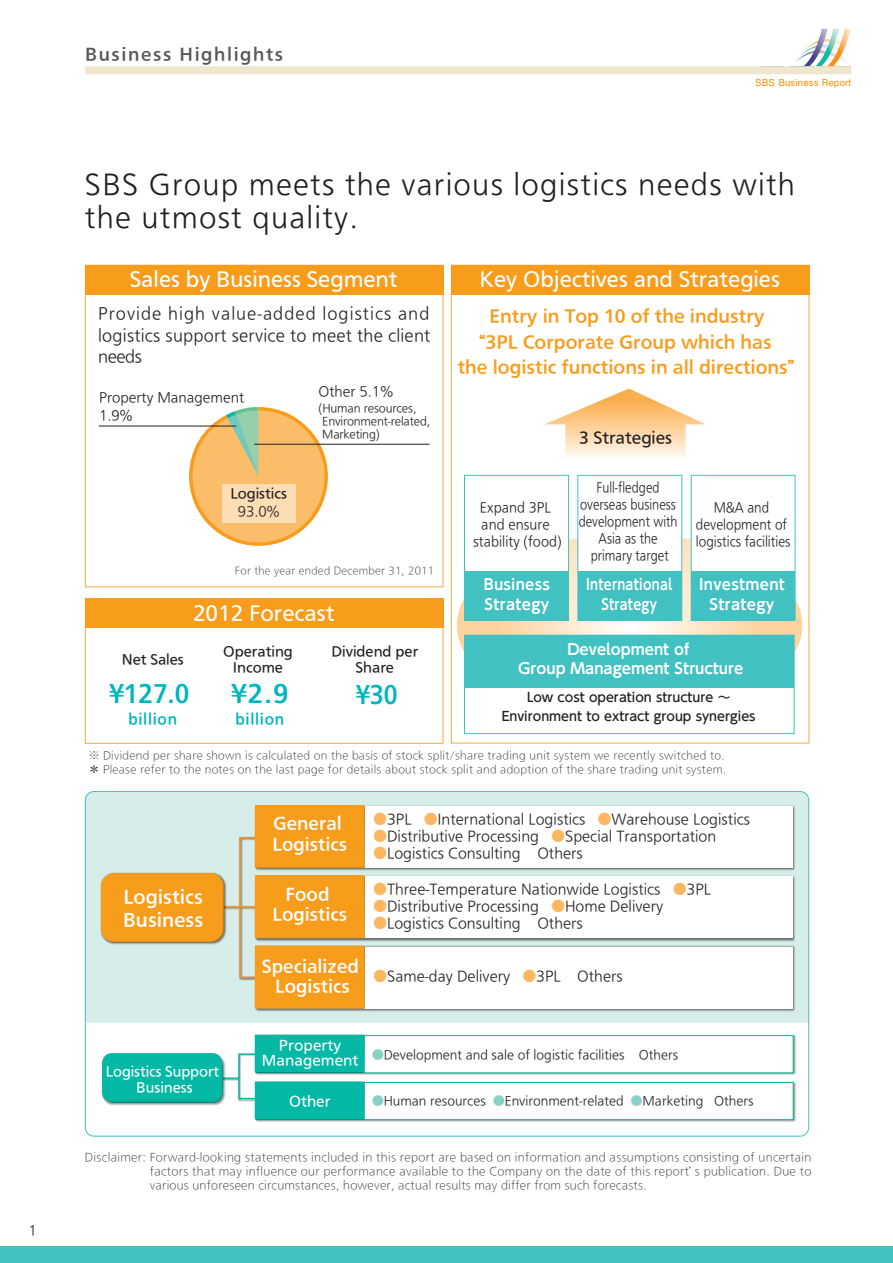
<style>
.page{position:relative;width:893px;height:1263px;background:#fff}
.page>*{position:absolute;margin:0;border:0;box-sizing:border-box;transform-origin:0 0}
.t1{font:100 26.55px/33px "Iwa UD Go Hon Pro";letter-spacing:.045em;color:#231f20}
.t2{font:700 23.4px "Iwa UD Go Dsp Pro";color:#00b6bc;scale:.95 1}
.t3{font:700 23.4px "Iwa UD Go Dsp Pro";color:#00b6bc}
.t4{font:700 23.4px "Iwa UD Go Dsp Pro";color:#00b6bc;scale:.9 1}
.t5{font:500 19.2px "Iwa UD Go Hon Pro";color:#fff}
.t6{font:700 16.95px/23.4px "Iwa UD Go Dsp Pro";color:#fff}
.t7{font:700 16.5px "Iwa UD Go Dsp Pro";color:#f89c1c}
.t8{font:700 15.9px/20.2px "Iwa UD Go Dsp Pro";color:#fff;text-align:center}
.t9{font:700 15.9px "Iwa UD Go Dsp Pro";letter-spacing:.1em;color:#57585a}
.t10{font:100 15.45px/21.3px "Iwa UD Go Hon Pro";letter-spacing:.015em;color:#231f20;text-align:justify}
.t11{font:700 14.85px/19.2px "UD Shin Go Pro De";color:#fff;text-align:center}
.t12{font:700 14.85px/19.2px "UD Shin Go Pro De";letter-spacing:.02em;color:#fff}
.t13{font:700 14.85px/19.2px "UD Shin Go Pro De";letter-spacing:.02em;color:#fff;text-align:center;scale:.86 1}
.t14{font:500 14.85px "Iwa UD Go Hon Pro";color:#231f20}
.t15{font:700 13.8px "Iwa UD Go Dsp Pro";letter-spacing:.05em;color:#00b6bc;scale:.95 1}
.t16{font:100 13.5px "Iwa UD Go Hon Pro";color:#231f20}
.t17{font:500 13.2px/15.9px "Iwa UD Go Hon Pro";letter-spacing:.01em;color:#fff;text-align:center}
.t18{font:100 12.75px/17px "Iwa UD Go Hon Pro";color:#231f20;text-align:center;scale:.85 1}
.t19{font:500 12.75px/19.2px "UD Shin Go Pro";color:#231f20;text-align:center}
.t20{font:500 12.75px/15.9px "Iwa UD Go Hon Pro";color:#231f20;text-align:center}
.t21{font:100 12.75px/17px "Iwa UD Go Hon Pro";color:#231f20;text-align:center;scale:.9 1}
.t22{font:100 12.75px/18.1px "Iwa UD Go Hon Pro";color:#231f20}
.t23{font:100 12.75px/17px "Iwa UD Go Hon Pro";color:#231f20;text-align:center;scale:.96 1}
.t24{font:500 12.75px/15.9px "Iwa UD Go Hon Pro";letter-spacing:-.005em;color:#fff;text-align:center}
.t25{font:100 11.7px "Iwa UD Go Hon Pro";color:#231f20}
.t26{font:300 10.65px/13.8px "Iwa UD Go Hon Pro";letter-spacing:.02em;color:#231f20;text-align:justify}
.t27{font:100 10.65px/12.8px "Iwa UD Go Hon Pro";letter-spacing:-.02em;color:#231f20}
.t28{font:300 10.05px/13.8px "Iwa UD Go Hon Pro";letter-spacing:.03em;color:#231f20}
.t29{font:300 9.6px "Iwa UD Go Hon Pro";letter-spacing:.03em;color:#231f20}
.t30{font:700 9.6px "Futo Go B101 Pro";letter-spacing:.01em;color:#f89c1c}
.s1{color:#fcb760}
.s2{color:#89d0c5}
</style>
<div class="page">
<div style="left:85px;top:791px;width:724px;height:232px;background:#d6ede9"></div>
<img style="left:254px;top:804px;width:542px;height:68px">
<div style="left:256px;top:806px;width:537px;height:62px;background:#fff"></div>
<div style="left:101px;top:873px;width:122px;height:68px;background:#f89c1c;border-radius:13px"></div>
<div style="left:102px;top:1053px;width:120px;height:47px;background:#03b8a4;border-radius:9px"></div>
<img style="left:254px;top:1034px;width:542px;height:41px">
<div style="left:256px;top:1036px;width:537px;height:37px;background:#fff"></div>
<div style="left:256px;top:1035px;width:537px;height:38px;border:1px solid #03b8a4"></div>
<img style="left:365px;top:875px;width:431px;height:67px">
<div style="left:256px;top:876px;width:537px;height:62px;background:#fff"></div>
<img style="left:254px;top:945px;width:542px;height:67px">
<div style="left:256px;top:946px;width:537px;height:62px;background:#fff"></div>
<svg style="left:105px;top:805px;width:260px;height:204px"></svg>
<div style="left:255px;top:946px;width:109px;height:61px;background:#f89c1c"></div>
<img style="left:255px;top:1081px;width:541px;height:41px">
<div style="left:256px;top:1082px;width:537px;height:37px;background:#fff"></div>
<div style="left:256px;top:1082px;width:537px;height:38px;border:1px solid #03b8a4"></div>
<svg style="left:105px;top:1035px;width:260px;height:85px"></svg>
<svg style="left:255px;top:1081px;width:109px;height:37px"></svg>
<div style="left:255px;top:1082px;width:108px;height:36px;background:#03b8a4"></div>
<svg style="left:85px;top:295px;width:358px;height:292px"></svg>
<div style="left:85px;top:265px;width:358px;height:30px;background:#f89c1c"></div>
<svg style="left:451px;top:295px;width:358px;height:448px"></svg>
<div style="left:451px;top:265px;width:358px;height:30px;background:#f89c1c"></div>
<svg style="left:85px;top:628px;width:358px;height:116px"></svg>
<div style="left:85px;top:598px;width:358px;height:30px;background:#f89c1c"></div>
<svg style="left:189px;top:407px;width:139px;height:139px"></svg>
<div style="left:464px;top:571px;width:104px;height:49px;background:#41c1c2"></div>
<div style="left:464px;top:635px;width:330px;height:99px;background:#fff"></div>
<div style="left:464px;top:635px;width:331px;height:99px;border:1px solid #41c1c2"></div>
<div style="left:464px;top:635px;width:330px;height:52px;background:#41c1c2"></div>
<div style="left:578px;top:571px;width:104px;height:49px;background:#41c1c2"></div>
<div style="left:691px;top:571px;width:104px;height:49px;background:#41c1c2"></div>
<div style="left:223px;top:484px;width:73px;height:39px;background:#fdddb4"></div>
<hr style="left:254px;top:444px;width:175px;height:1px;background:#231f20">
<hr style="left:99px;top:426px;width:137px;height:1px;background:#231f20">
<div style="left:0;top:1247px;width:893px;height:16px;background:#41c1c2"></div>
<svg style="left:85px;top:29px;width:766px;height:45px"></svg>
<p class="t22" style="left:28px;top:1221px;width:10px">1</p>
<h3 class="t9" style="left:85px;top:42px;width:200px">Business Highlights</h3>
<p class="t30" style="left:755px;top:75px;width:98px">SBS Business Report</p>
<h1 class="t1" style="left:85px;top:168px;width:712px">SBS Group meets the various logistics needs with the utmost quality.</h1>
<h3 class="t5" style="left:130px;top:265px;width:269px">Sales by Business Segment</h3>
<h3 class="t10" style="left:98px;top:304px;width:334px">Provide high value-added logistics and logistics support service to meet the client needs</h3>
<p class="t22" style="left:99px;top:389px;width:147px">Property Management<br>1.9％</p>
<p class="t20" style="left:230px;top:486px;width:58px">Logistics</p>
<p class="t22" style="left:238px;top:503px;width:43px">93.0％</p>
<p class="t22" style="left:318px;top:383px;width:76px">Other 5.1％</p>
<p class="t27" style="left:322px;top:403px;width:110px;text-indent:-4px">(Human resources,<br>Environment-related,<br>Marketing)</p>
<p class="t29" style="left:235px;top:564px;width:201px">For the year ended December 31, 2011</p>
<h3 class="t5" style="left:193px;top:598px;width:143px">2012 Forecast</h3>
<p class="t20" style="left:122px;top:652px;width:64px">Net Sales</p>
<h2 class="t2" style="left:109px;top:676px;width:86px">\127.0</h2>
<p class="t15" style="left:128px;top:708px;width:53px">billion</p>
<p class="t20" style="left:223px;top:643px;width:71px">Operating<br>Income</p>
<h2 class="t3" style="left:231px;top:676px;width:59px">\2.9</h2>
<p class="t15" style="left:236px;top:708px;width:53px">billion</p>
<p class="t20" style="left:331px;top:643px;width:88px">Dividend per<br>Share</p>
<h2 class="t4" style="left:356px;top:677px;width:47px">\30</h2>
<h3 class="t5" style="left:479px;top:265px;width:302px">Key Objectives and Strategies</h3>
<h3 class="t7" style="left:489px;top:304px;width:277px">Entry in Top 10 of the industry</h3>
<h3 class="t7" style="left:469px;top:329px;width:304px">“3PL Corporate Group which has</h3>
<h3 class="t7" style="left:458px;top:355px;width:348px">the logistic functions in all directions”</h3>
<h3 class="t14" style="left:579px;top:426px;width:94px">3 Strategies</h3>
<p class="t18" style="left:579px;top:479px;width:118px">Full-fledged overseas business development with<br>Asia as the primary target</p>
<h3 class="t13" style="left:586px;top:575px;width:101px">International<br>Strategy</h3>
<p class="t23" style="left:473px;top:499px;width:94px">Expand 3PL and ensure stability (food)</p>
<h3 class="t12" style="left:484px;top:575px;width:68px">Business<br>Strategy</h3>
<h3 class="t11" style="left:518px;top:639px;width:226px">Development of<br>Group Management Structure</h3>
<p class="t19" style="left:502px;top:687px;width:255px">Low cost operation structure ～<br>Environment to extract group synergies</p>
<p class="t21" style="left:696px;top:499px;width:107px">M&amp;A and development of logistics facilities</p>
<h3 class="t12" style="left:699px;top:575px;width:87px;text-align:center">Investment<br>Strategy</h3>
<p class="t28" style="left:89px;top:749px;width:638px">※ Dividend per share shown is calculated on the basis of stock split/share trading unit system we recently switched to.＊ Please refer to the notes on the last page for details about stock split and adoption of the share trading unit system.</p>
<h3 class="t6" style="left:123px;top:885px;width:82px">Logistics<br>Business</h3>
<p class="t24" style="left:106px;top:1063px;width:115px">Logistics Support<br>Business</p>
<h3 class="t8" style="left:273px;top:813px;width:76px;text-align:left">General<br>Logistics</h3>
<h3 class="t8" style="left:273px;top:884px;width:76px">Food<br>Logistics</h3>
<h3 class="t8" style="left:261px;top:956px;width:99px">Specialized<br>Logistics</h3>
<p class="t16" style="left:374px;top:809px;width:396px"><span class="s1">●</span>3PL <span class="s1">●</span>International Logistics <span class="s1">●</span>Warehouse Logistics 　</p>
<p class="t16" style="left:374px;top:827px;width:362px"><span class="s1">●</span>Distributive Processing <span class="s1">●</span>Special Transportation 　</p>
<p class="t16" style="left:374px;top:844px;width:211px"><span class="s1">●</span>Logistics Consulting Others</p>
<p class="t16" style="left:374px;top:880px;width:339px"><span class="s1">●</span>Three-Temperature Nationwide Logistics <span class="s1">●</span>3PL</p>
<p class="t16" style="left:374px;top:897px;width:291px"><span class="s1">●</span>Distributive Processing <span class="s1">●</span>Home Delivery</p>
<p class="t16" style="left:374px;top:914px;width:211px"><span class="s1">●</span>Logistics Consulting Others</p>
<p class="t16" style="left:374px;top:967px;width:251px"><span class="s1">●</span>Same-day Delivery <span class="s1">●</span>3PL Others</p>
<p class="t17" style="left:262px;top:1037px;width:98px">Property<br>Management</p>
<p class="t17" style="left:289px;top:1093px;width:43px">Other</p>
<p class="t25" style="left:372px;top:1047px;width:308px"><span class="s2">●</span>Development and sale of logistic facilities Others</p>
<p class="t25" style="left:372px;top:1093px;width:383px"><span class="s2">●</span>Human resources <span class="s2">●</span>Environment-related <span class="s2">●</span>Marketing Others</p>
<p class="t26" style="left:150px;top:1150px;width:663px;text-indent:-65px">Disclaimer: Forward-looking statements included in this report are based on information and assumptions consisting of uncertain factors that may influence our performance available to the Company on the date of this report’s publication. Due to various unforeseen circumstances, however, actual results may differ from such forecasts.</p>
</div>
